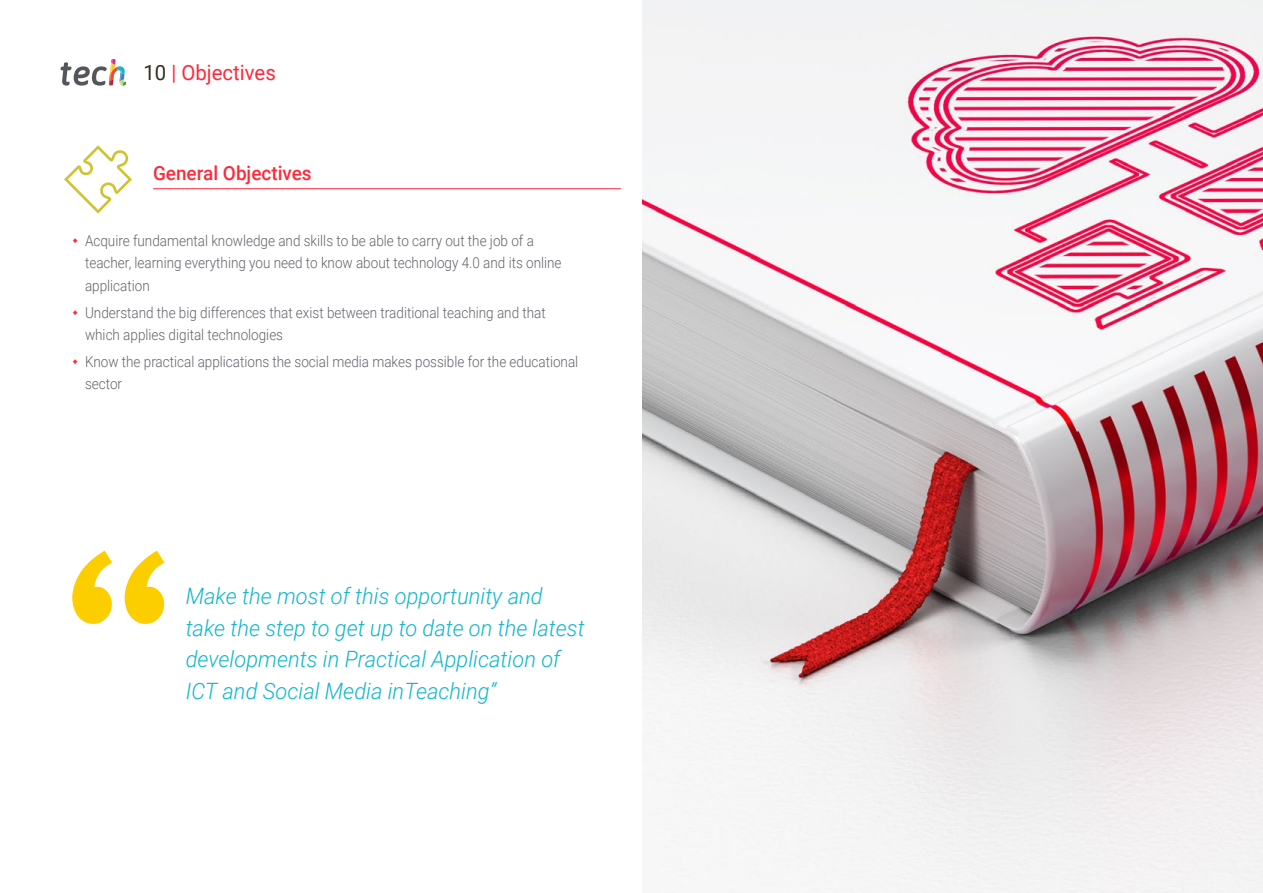
<style>
.page{position:relative;width:1263px;height:893px;background:#fff}
.page>*{position:absolute;margin:0;border:0;box-sizing:border-box;transform-origin:0 0}
.t1{font:italic 300 22.5px/31.5px "Roboto";color:#0fb6cf}
.t2{font:21px "Roboto";color:#ff293a}
.t3{font:500 19.5px "Roboto";color:#ff293a}
.t4{font:300 15px/22.5px "Roboto";color:#61646a;scale:.9 1}
.s1{color:#312e20}
</style>
<div class="page">
<hr style="left:153px;top:188px;width:468px;height:1px;background:#ff293a">
<svg style="left:64px;top:145px;width:68px;height:69px"></svg>
<img style="left:642px;top:0;width:621px;height:893px">
<svg style="left:72px;top:551px;width:92px;height:73px"></svg>
<svg style="left:61px;top:59px;width:65px;height:27px"></svg>
<h2 class="t2" style="left:144px;top:57px;width:134px"><span class="s1">10</span> | Objectives</h2>
<h3 class="t3" style="left:153px;top:160px;width:160px">General Objectives</h3>
<p class="t4" style="left:85px;top:229px;width:531px">Acquire fundamental knowledge and skills to be able to carry out the job of a teacher, learning everything you need to know about technology 4.0 and its online application</p>
<p class="t4" style="left:85px;top:300px;width:513px">Understand the big differences that exist between traditional teaching and that which applies digital technologies</p>
<p class="t4" style="left:85px;top:350px;width:549px">Know the practical applications the social media makes possible for the educational sector</p>
<h1 class="t1" style="left:186px;top:580px;width:400px">Make the most of this opportunity and take the step to get up to date on the latest developments in Practical Application of ICT and Social Media inTeaching”</h1>
</div>
